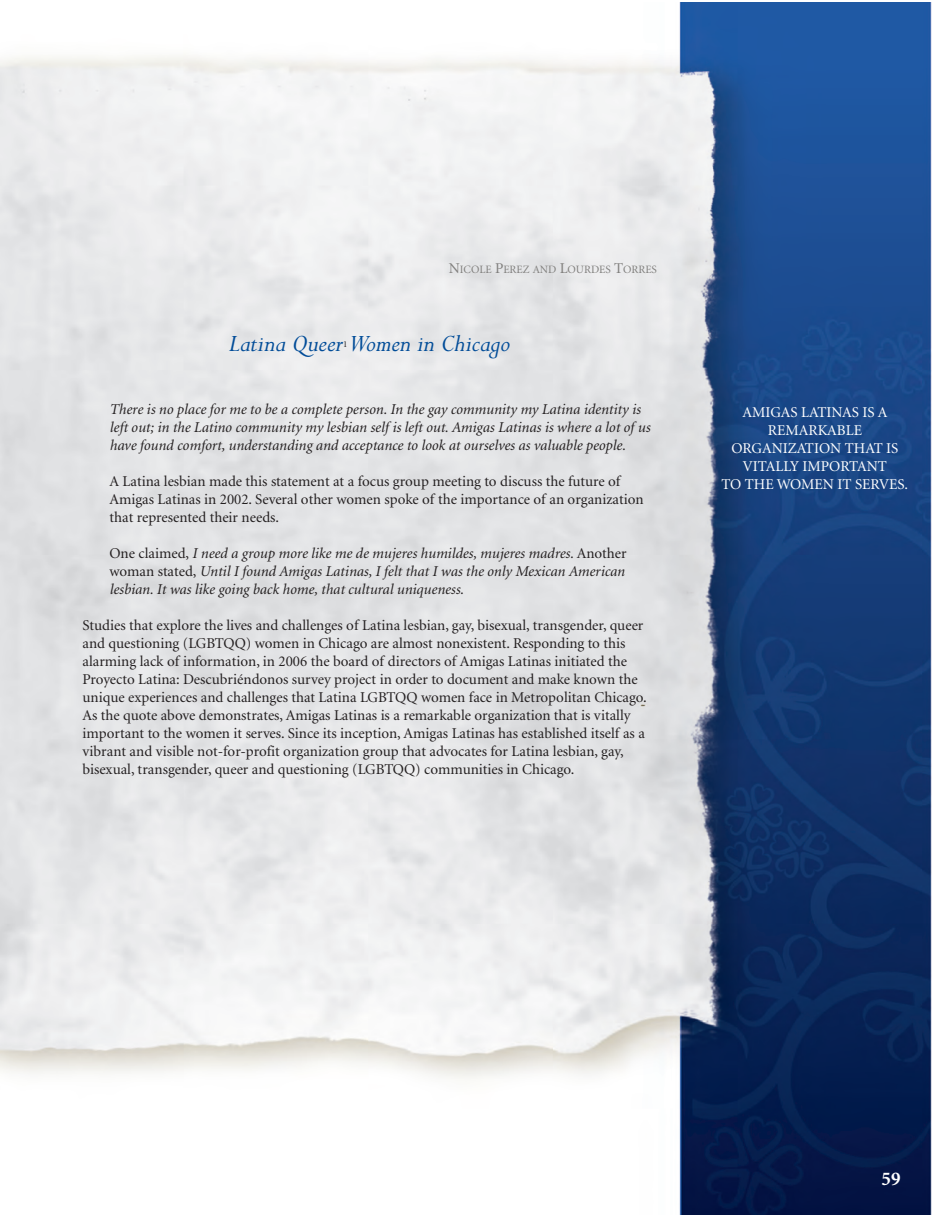
<style>
.page{position:relative;width:945px;height:1215px;background:#fff}
.page>*{position:absolute;margin:0;border:0;box-sizing:border-box;transform-origin:0 0}
.t1{font:italic 27px "Perpetua";color:#014c98}
.t2{font:700 19.5px "Minion";color:#fff}
.t3{font:15px/18px "Minion";color:#231f20}
.t4{font:italic 15px/18px "Minion";color:#231f20}
.t5{font:15px/18px "Minion";color:#fff;text-align:center}
.t6{font:11.25px "Minion";color:#807f7d}
.t7{font:9px "Minion";color:#231f20}
.s1{font-size:15px}
.s2{font-style:normal}
</style>
<div class="page">
<img style="left:0;top:2px;width:932px;height:1213px">
<p class="t6" style="left:449px;top:265px;width:210px"><span class="s1">N</span>ICOLE <span class="s1">P</span>EREZ AND <span class="s1">L</span>OURDES <span class="s1">T</span>ORRES</p>
<h1 class="t1" style="left:229px;top:326px;width:283px">Latina Queer Women in Chicago</h1>
<p class="t7" style="left:343px;top:340px;width:6px">1</p>
<p class="t4" style="left:109px;top:401px;width:542px">There is no place for me to be a complete person. In the gay community my Latina identity is left out; in the Latino community my lesbian self is left out. Amigas Latinas is where a lot of us have found comfort, understanding and acceptance to look at ourselves as valuable people.</p>
<p class="t3" style="left:109px;top:473px;width:536px">A Latina lesbian made this statement at a focus group meeting to discuss the future of<br>Amigas Latinas in 2002. Several other women spoke of the importance of an organization that represented their needs.</p>
<p class="t4" style="left:109px;top:545px;width:519px"><span class="s2">One claimed,</span> I need a group more like me de mujeres humildes, mujeres madres. <span class="s2">Another woman stated,</span> Until I found Amigas Latinas, I felt that I was the only Mexican American lesbian. It was like going back home, that cultural uniqueness.</p>
<p class="t3" style="left:82px;top:617px;width:566px">Studies that explore the lives and challenges of Latina lesbian, gay, bisexual, transgender, queer and questioning (LGBTQQ) women in Chicago are almost nonexistent. Responding to this alarming lack of information, in 2006 the board of directors of Amigas Latinas initiated the Proyecto Latina: Descubriéndonos survey project in order to document and make known the unique experiences and challenges that Latina LGBTQQ women face in Metropolitan Chicago.<br>As the quote above demonstrates, Amigas Latinas is a remarkable organization that is vitally important to the women it serves. Since its inception, Amigas Latinas has established itself as a vibrant and visible not-for-profit organization group that advocates for Latina lesbian, gay, bisexual, transgender, queer and questioning (LGBTQQ) communities in Chicago.</p>
<p class="t5" style="left:722px;top:405px;width:188px">AMIGAS LATINAS IS A<br>REMARKABLE<br>ORGANIZATION THAT IS<br>VITALLY IMPORTANT<br>TO THE WOMEN IT SERVES.</p>
<h2 class="t2" style="left:881px;top:1171px;width:21px">59</h2>
</div>
